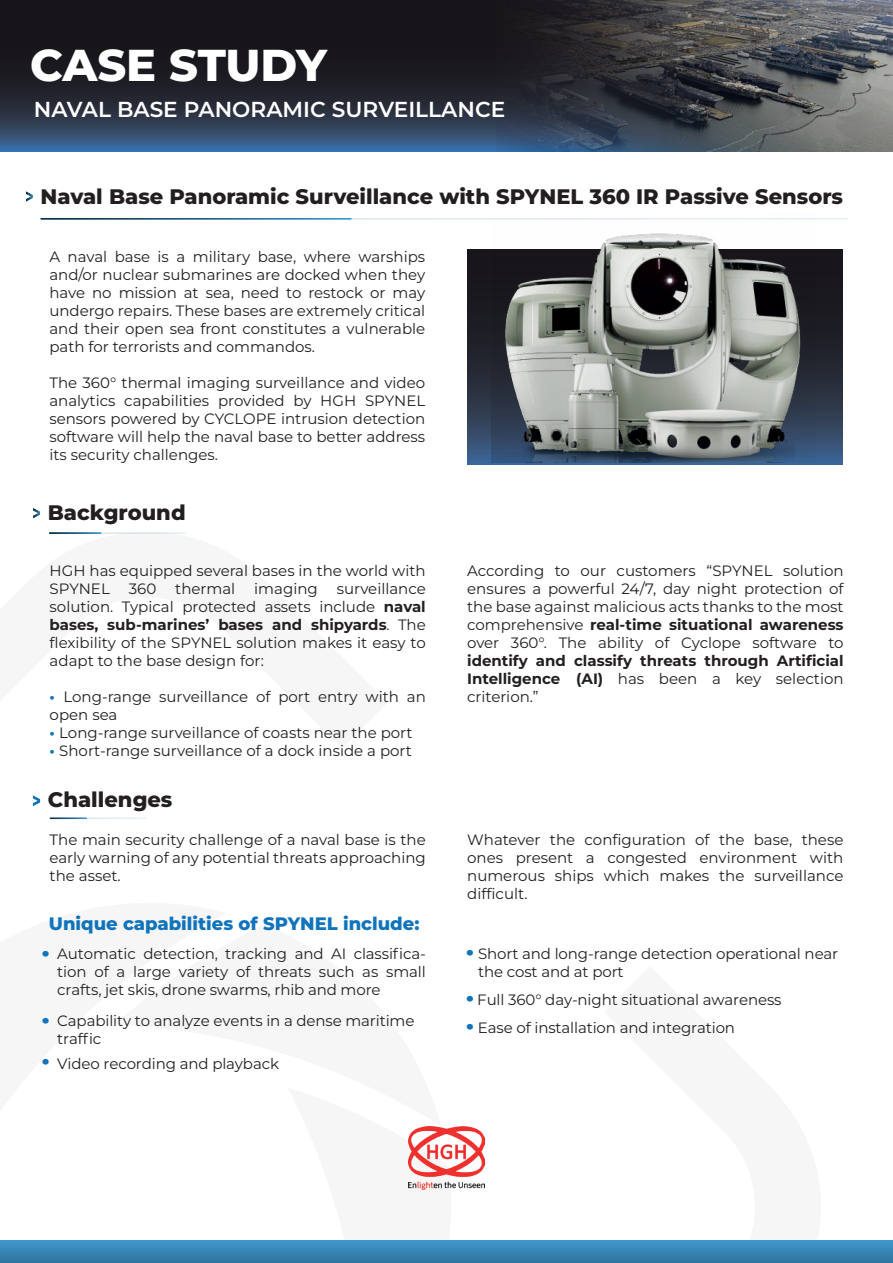
<style>
.page{position:relative;width:893px;height:1263px;background:#fff}
.page>*{position:absolute;margin:0;border:0;box-sizing:border-box;transform-origin:0 0}
.t1{font:800 44.55px "Montserrat";letter-spacing:-.01em;color:#fff}
.t2{font:23.7px/41.1px "Source Sans Pro";color:#1074bc;scale:1.16 1}
.t3{font:600 21.6px "Montserrat";color:#fff}
.t4{font:800 21px "Montserrat";color:#231f20}
.t5{font:800 18px "Montserrat";color:#1074bc}
.t6{font:15px/18px "Montserrat";color:#231f20;text-align:justify}
.t7{font:700 15px/18px "Montserrat";color:#231f20;text-align:justify}
.s1{font-weight:700}
.s2{font-weight:700;color:#1074bc}
.s3{font-weight:400}
.s4{font-family:"Source Sans Pro";font-size:23.7px;color:#1074bc}
</style>
<div class="page">
<svg style="left:0;top:0;width:444px;height:151px;background:#222735"></svg>
<img style="left:444px;top:0;width:449px;height:151px">
<svg style="left:0;top:1240px;width:893px;height:23px;background:#3885b5"></svg>
<svg style="left:40px;top:218px;width:312px;height:2px"></svg>
<svg style="left:26px;top:191px;width:7px;height:11px"></svg>
<svg style="left:49px;top:532px;width:53px;height:2px"></svg>
<svg style="left:33px;top:508px;width:7px;height:11px"></svg>
<svg style="left:50px;top:817px;width:37px;height:2px"></svg>
<svg style="left:33px;top:795px;width:7px;height:11px"></svg>
<img style="left:408px;top:1126px;width:76px;height:64px">
<svg style="left:467px;top:249px;width:376px;height:215px;background:#262e3d"></svg>
<img style="left:491px;top:218px;width:325px;height:245px">
<h1 class="t1" style="left:30px;top:48px;width:298px">CASE STUDY</h1>
<h3 class="t3" style="left:34px;top:100px;width:473px">NAVAL BASE PANORAMIC SURVEILLANCE</h3>
<h3 class="t4" style="left:41px;top:187px;width:804px">Naval Base Panoramic Surveillance with SPYNEL 360 IR Passive Sensors</h3>
<p class="t6" style="left:49px;top:248px;width:377px">A naval base is a military base, where warships and/or nuclear submarines are docked when they have no mission at sea, need to restock or may undergo repairs. These bases are extremely critical and their open sea front constitutes a vulnerable path for terrorists and commandos.</p>
<p class="t6" style="left:49px;top:374px;width:377px">The 360° thermal imaging surveillance and video analytics capabilities provided by HGH SPYNEL sensors powered by CYCLOPE intrusion detection software will help the naval base to better address its security challenges.</p>
<h3 class="t4" style="left:48px;top:503px;width:139px">Background</h3>
<p class="t6" style="left:50px;top:562px;width:378px">HGH has equipped several bases in the world with<br>SPYNEL</p>
<p class="t6" style="left:50px;top:580px;width:378px;text-indent:287px">surveillance solution. Typical protected assets include <span class="s1">naval bases, sub-marines’ bases and shipyards</span>. The flexibility of the SPYNEL solution makes it easy to adapt to the base design for:</p>
<p class="t6" style="left:50px;top:688px;width:378px;text-align:left"><span class="s2">ï</span> Long-range surveillance of port entry with an open sea<br><span class="s2">ï</span> Long-range surveillance of coasts near the port<br><span class="s2">ï</span> Short-range surveillance of a dock inside a port</p>
<p class="t6" style="left:129px;top:580px;width:29px">360</p>
<p class="t6" style="left:175px;top:580px;width:61px">thermal</p>
<p class="t6" style="left:254px;top:580px;width:65px">imaging</p>
<h3 class="t4" style="left:48px;top:791px;width:126px">Challenges</h3>
<p class="t6" style="left:467px;top:562px;width:378px">According to our customers “SPYNEL solution ensures a powerful 24/7, day night protection of the base against malicious acts thanks to the most comprehensive <span class="s1">real-time situational awareness </span>over 360°. The ability of Cyclope software to</p>
<p class="t7" style="left:467px;top:651px;width:378px">identify and classify threats through Artificial Intelligence (AI) <span class="s3">has been a key selection criterion.”</span></p>
<p class="t6" style="left:50px;top:831px;width:378px">The main security challenge of a naval base is the early warning of any potential threats approaching the asset.</p>
<p class="t6" style="left:467px;top:830px;width:378px">Whatever the configuration of the base, these ones present a congested environment with numerous ships which makes the surveillance difficult.</p>
<p class="t5" style="left:49px;top:916px;width:372px">Unique capabilities of SPYNEL include:</p>
<h2 class="t2" style="left:42px;top:931px;width:9px">•</h2>
<p class="t6" style="left:57px;top:946px;width:370px">Automatic detection, tracking and AI classifica&shy;tion of a large variety of threats such as small crafts, jet skis, drone swarms, rhib and more</p>
<h2 class="t2" style="left:42px;top:998px;width:9px">• •</h2>
<p class="t6" style="left:57px;top:1013px;width:359px">Capability to analyze events in a dense maritime traffic</p>
<p class="t6" style="left:57px;top:1055px;width:223px">Video recording and playback</p>
<p class="t6" style="left:478px;top:946px;width:362px;text-indent:-12px"><span class="s4">•</span> Short and long-range detection operational near the cost and at port</p>
<p class="t6" style="left:466px;top:992px;width:317px"><span class="s4">•</span> Full 360° day-night situational awareness</p>
<p class="t6" style="left:466px;top:1019px;width:271px"><span class="s4">•</span> Ease of installation and integration</p>
</div>
